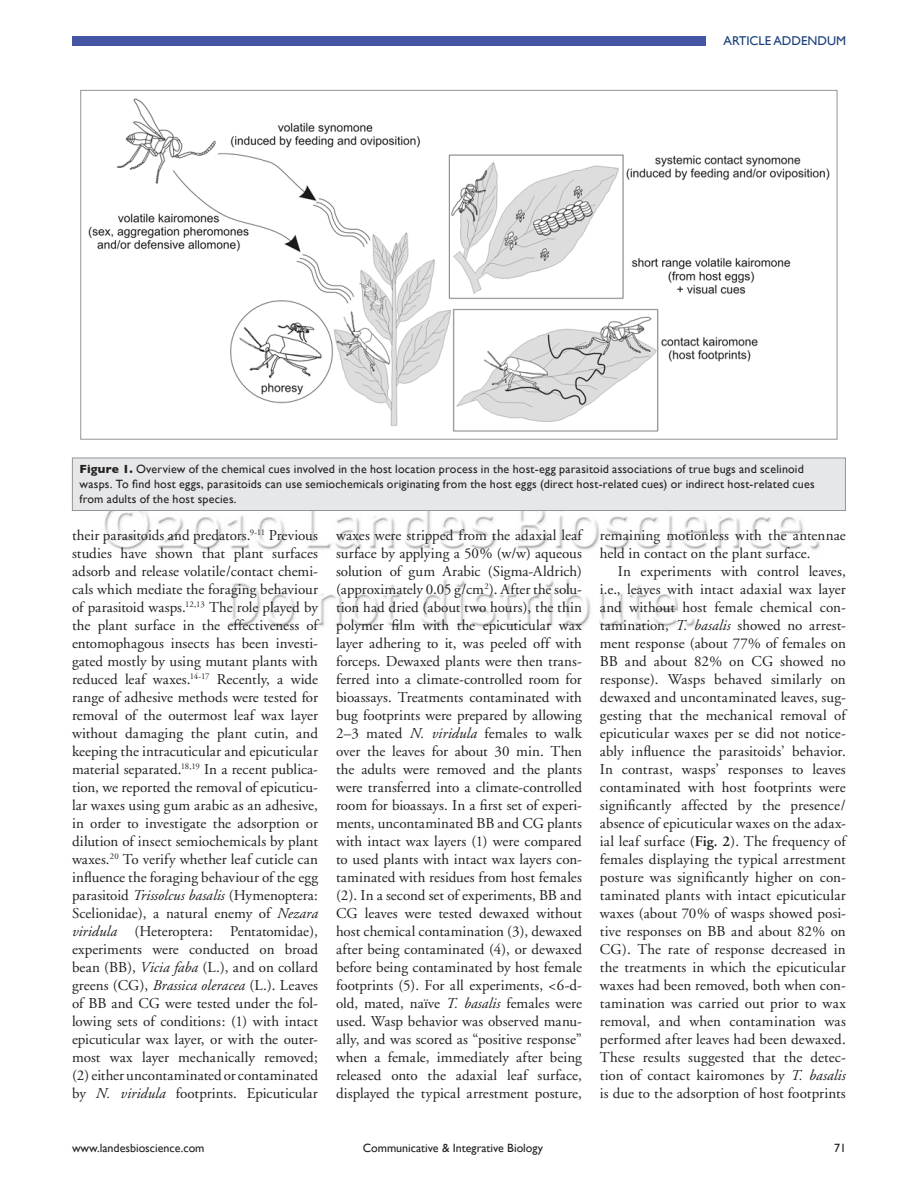
<style>
.page{position:relative;width:918px;height:1188px;background:#fff}
.page>*{position:absolute;margin:0;border:0;box-sizing:border-box;transform-origin:0 0}
.t1{font:15px/18px "Adobe Garamond";letter-spacing:.005em;color:#231f20;text-align:justify}
.t2{font:12.75px "Gill Sans";color:#193f7c}
.t3{font:12px/15px "Gill Sans";letter-spacing:.015em;color:#231f20}
.s1{font-weight:700}
.s2{font-style:italic}
.s3{font-weight:600}
</style>
<div class="page">
<img style="left:71px;top:36px;width:775px;height:592px">
<div style="left:72px;top:36px;width:633px;height:10px;background:#4455a4"></div>
<img style="left:82px;top:92px;width:753px;height:346px">
<div style="left:72px;top:458px;width:773px;height:53px;background:#e6e7e9"></div>
<div style="left:72px;top:458px;width:774px;height:53px;border:1px solid #939598"></div>
<p class="t2" style="left:724px;top:33px;width:124px">article addendum</p>
<p class="t3" style="left:80px;top:462px;width:737px"><span class="s1">Figure 1.</span> Overview of the chemical cues involved in the host location process in the host-egg parasitoid associations of true bugs and scelinoid wasps. To find host eggs, parasitoids can use semiochemicals originating from the host eggs (direct host-related cues) or indirect host-related cues from adults of the host species.</p>
<p class="t1" style="left:72px;top:527px;width:248px">their parasitoids and predators.<sup>9-11</sup> Previous studies have shown that plant surfaces adsorb and release volatile/contact chemi&shy;cals which mediate the foraging behaviour of parasitoid wasps.<sup>12,13</sup> The role played by the plant surface in the effectiveness of entomophagous insects has been investi&shy;gated mostly by using mutant plants with reduced leaf waxes.<sup>14-17</sup> Recently, a wide range of adhesive methods were tested for removal of the outermost leaf wax layer without damaging the plant cutin, and keeping the intracuticular and epicuticular material separated.<sup>18,19</sup> In a recent publica&shy;tion, we reported the removal of epicuticu&shy;lar waxes using gum arabic as an adhesive, in order to investigate the adsorption or dilution of insect semiochemicals by plant waxes.<sup>20</sup> To verify whether leaf cuticle can influence the foraging behaviour of the egg parasitoid <span class="s2">Trissolcus basalis</span> (Hymenoptera:<br>Scelionidae), a natural enemy of <span class="s2">Nezara viridula</span> (Heteroptera: Pentatomidae), experiments were conducted on broad bean (BB), <span class="s2">Vicia faba</span> (L.), and on collard greens (CG), <span class="s2">Brassica oleracea</span> (L.). Leaves of BB and CG were tested under the fol&shy;lowing sets of conditions: (1) with intact epicuticular wax layer, or with the outer&shy;most wax layer mechanically removed; (2) either uncontaminated or contaminated by <span class="s2">N. viridula</span> footprints. Epicuticular</p>
<p class="t1" style="left:336px;top:527px;width:247px">waxes were stripped from the adaxial leaf surface by applying a 50% (w/w) aqueous solution of gum Arabic (Sigma-Aldrich) (approximately 0.05 g/cm<sup>2</sup>). After the solu&shy;tion had dried (about two hours), the thin polymer film with the epicuticular wax layer adhering to it, was peeled off with forceps. Dewaxed plants were then trans&shy;ferred into a climate-controlled room for bioassays. Treatments contaminated with bug footprints were prepared by allowing 2–3 mated <span class="s2">N. viridula</span> females to walk over the leaves for about 30 min. Then the adults were removed and the plants were transferred into a climate-controlled room for bioassays. In a first set of experi&shy;ments, uncontaminated BB and CG plants with intact wax layers (1) were compared to used plants with intact wax layers con&shy;taminated with residues from host females (2). In a second set of experiments, BB and CG leaves were tested dewaxed without host chemical contamination (3), dewaxed after being contaminated (4), or dewaxed before being contaminated by host female footprints (5). For all experiments, &lt;6-d&shy;old, mated, naïve <span class="s2">T. basalis</span> females were used. Wasp behavior was observed manu&shy;ally, and was scored as “positive response” when a female, immediately after being released onto the adaxial leaf surface, displayed the typical arrestment posture,</p>
<p class="t1" style="left:600px;top:527px;width:247px">remaining motionless with the antennae held in contact on the plant surface.</p>
<p class="t1" style="left:600px;top:563px;width:248px;text-indent:18px">In experiments with control leaves, i.e., leaves with intact adaxial wax layer and without host female chemical con&shy;tamination, <span class="s2">T. basalis</span> showed no arrest&shy;ment response (about 77% of females on BB and about 82% on CG showed no response). Wasps behaved similarly on dewaxed and uncontaminated leaves, sug&shy;gesting that the mechanical removal of epicuticular waxes per se did not notice&shy;ably influence the parasitoids’ behavior.<br>In contrast, wasps’ responses to leaves contaminated with host footprints were significantly affected by the presence/ absence of epicuticular waxes on the adax&shy;ial leaf surface (<span class="s3">Fig. 2</span>). The frequency of females displaying the typical arrestment posture was significantly higher on con&shy;taminated plants with intact epicuticular waxes (about 70% of wasps showed posi&shy;tive responses on BB and about 82% on CG). The rate of response decreased in the treatments in which the epicuticular waxes had been removed, both when con&shy;tamination was carried out prior to wax removal, and when contamination was performed after leaves had been dewaxed.<br>These results suggested that the detec&shy;tion of contact kairomones by <span class="s2">T. basalis </span>is due to the adsorption of host footprints</p>
<p class="t3" style="left:72px;top:1141px;width:134px">www.landesbioscience.com</p>
<p class="t3" style="left:363px;top:1141px;width:182px">Communicative &amp; Integrative Biology</p>
<p class="t3" style="left:834px;top:1141px;width:13px">71</p>
</div>
